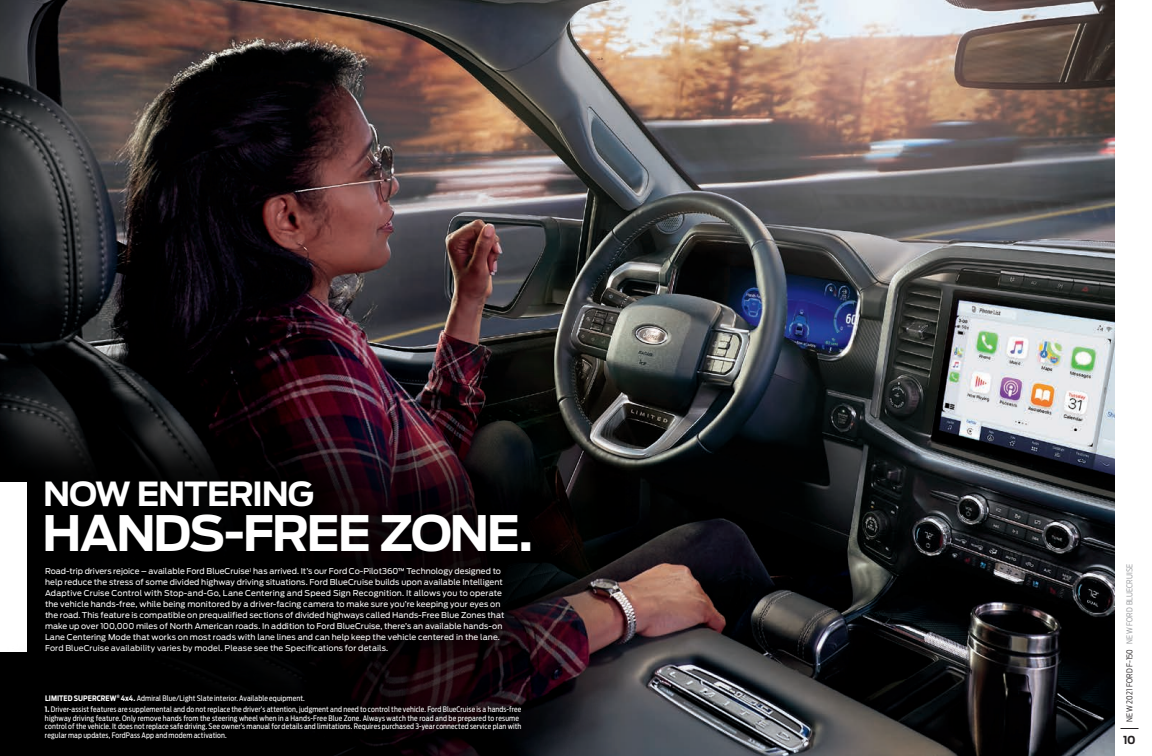
<style>
.page{position:relative;width:1152px;height:756px;background:#fff}
.page>*{position:absolute;margin:0;border:0;box-sizing:border-box;transform-origin:0 0}
.t1{font:700 48.5px "Ford Antenna";letter-spacing:-.05em;color:#fff}
.t2{font:700 33px "Ford Antenna";letter-spacing:-.04em;color:#fff}
.t3{font:700 11px "Ford Antenna";color:#231f20}
.t4{font:8px/11px "Ford Antenna";letter-spacing:.01em;color:#fff}
.t5{font:300 8px "Ford Antenna Cond";letter-spacing:.01em;color:#939598}
.t6{font:7.5px/8.5px "Ford Antenna Cond";letter-spacing:.015em;color:#fff}
.s1{font-weight:500;font-size:6.5px}
.s2{font-weight:700}
.s3{color:#231f20}
</style>
<div class="page">
<img style="left:0;top:0;width:1114px;height:756px">
<svg style="left:1120px;top:728px;width:18px;height:1px"></svg>
<div style="left:0;top:366px;width:643px;height:390px;background:#000;opacity:.75"></div>
<div style="left:12px;top:448px;width:551px;height:237px;background:#000;opacity:.7"></div>
<div style="left:0;top:482px;width:27px;height:170px;background:#fff"></div>
<div style="left:0;top:634px;width:579px;height:122px;background:#000;opacity:.8"></div>
<div style="left:0;top:637px;width:578px;height:119px;background:#000;opacity:.85"></div>
<h2 class="t2" style="left:43px;top:465px;width:273px">NOW ENTERING</h2>
<h2 class="t1" style="left:42px;top:490px;width:492px">HANDS-FREE ZONE.</h2>
<p class="t4" style="left:45px;top:565px;width:461px">Road-trip drivers rejoice – available Ford BlueCruise<sup>1</sup> has arrived. It’s our Ford Co-Pilot360<span class="s1">™</span> Technology designed to help reduce the stress of some divided highway driving situations. Ford BlueCruise builds upon available Intelligent Adaptive Cruise Control with Stop-and-Go, Lane Centering and Speed Sign Recognition. It allows you to operate the vehicle hands-free, while being monitored by a driver-facing camera to make sure you’re keeping your eyes on the road. This feature is compatible on prequalified sections of divided highways called Hands-Free Blue Zones that make up over 100,000 miles of North American roads. In addition to Ford BlueCruise, there’s an available hands-on Lane Centering Mode that works on most roads with lane lines and can help keep the vehicle centered in the lane.<br>Ford BlueCruise availability varies by model. Please see the Specifications for details.</p>
<p class="t6" style="left:45px;top:693px;width:261px"><span class="s2">LIMITED SUPERCREW</span><sup>®</sup> <span class="s2">4x4.</span> Admiral Blue/Light Slate interior. Available equipment.</p>
<p class="t6" style="left:45px;top:705px;width:478px"><span class="s2">1.</span> Driver-assist features are supplemental and do not replace the driver’s attention, judgment and need to control the vehicle. Ford BlueCruise is a hands-free highway driving feature. Only remove hands from the steering wheel when in a Hands-Free Blue Zone. Always watch the road and be prepared to resume control of the vehicle. It does not replace safe driving. See owner’s manual for details and limitations. Requires purchased 3-year connected service plan with regular map updates, FordPass App and modem activation.</p>
<p class="t5" style="left:1123px;top:722px;width:159px;rotate:-90deg"><span class="s3">NEW 2021 FORD F-150</span> NEW FORD BLUECRUISE</p>
<h3 class="t3" style="left:1123px;top:730px;width:14px">10</h3>
</div>
